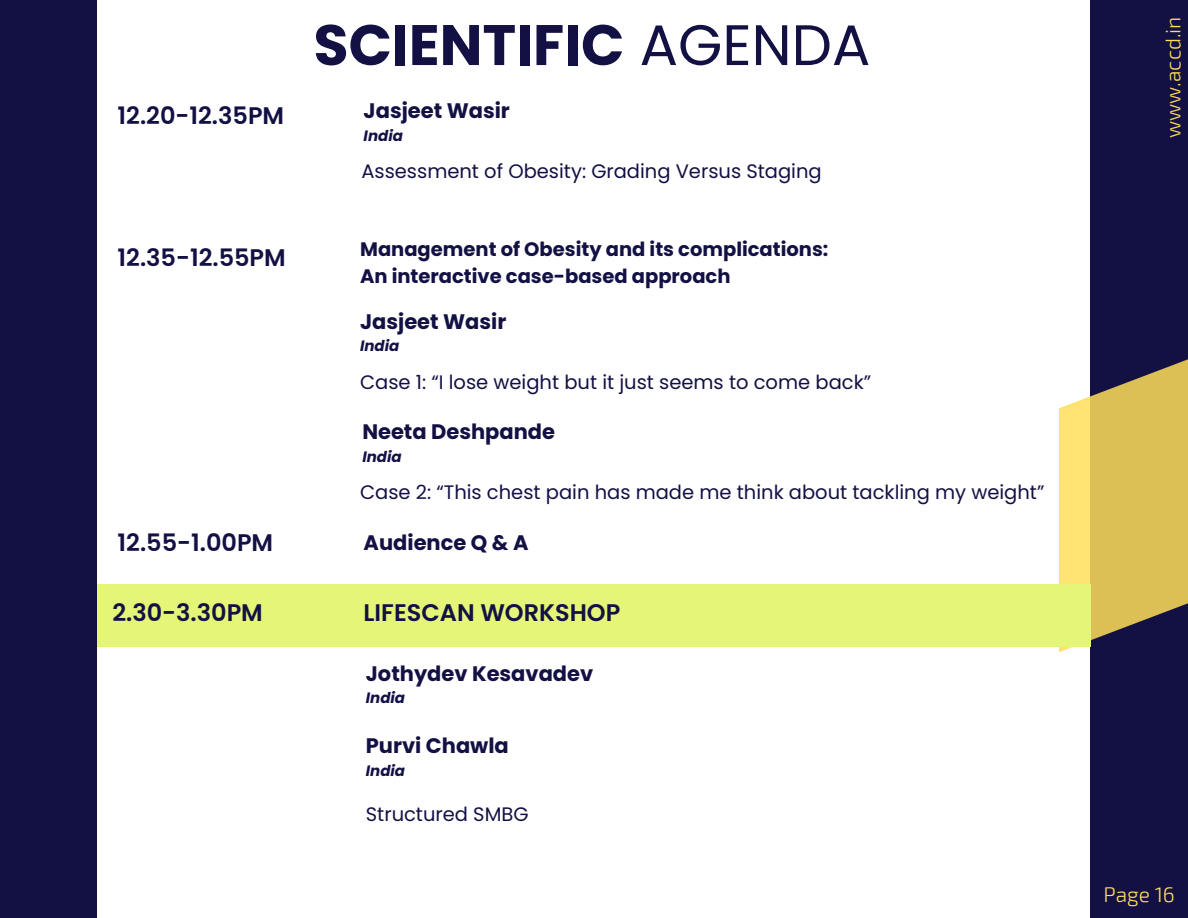
<style>
.page{position:relative;width:1188px;height:918px;background:#fff}
.page>*{position:absolute;margin:0;border:0;box-sizing:border-box;transform-origin:0 0}
.t1{font:700 57px "Poppins";color:#131144}
.t2{font:600 24px "Poppins";color:#131144}
.t3{font:700 21px "Poppins";color:#131144}
.t4{font:300 21px "Exo 2";color:#ffde59}
.t5{font:19.5px "Poppins";color:#131144}
.t6{font:700 19.5px/27px "Poppins";color:#131144}
.t7{font:italic 700 15px "Poppins";color:#131144}
.s1{font-weight:400}
</style>
<div class="page">
<div style="left:1090px;top:0;width:98px;height:918px;background:#131144"></div>
<svg style="left:1059px;top:359px;width:129px;height:293px;fill:#dcc055"></svg>
<div style="left:0;top:0;width:97px;height:918px;background:#131144"></div>
<div style="left:97px;top:584px;width:994px;height:63px;background:#e4f577"></div>
<p class="t2" style="left:118px;top:99px;width:168px">12.20-12.35PM</p>
<p class="t2" style="left:118px;top:241px;width:170px">12.35-12.55PM</p>
<p class="t2" style="left:118px;top:525px;width:157px">12.55-1.00PM</p>
<h1 class="t1" style="left:314px;top:5px;width:558px">SCIENTIFIC <span class="s1">AGENDA</span></h1>
<p class="t3" style="left:364px;top:96px;width:148px">Jasjeet Wasir</p>
<p class="t7" style="left:364px;top:125px;width:41px">India</p>
<p class="t5" style="left:361px;top:157px;width:462px">Assessment of Obesity: Grading Versus Staging</p>
<p class="t6" style="left:360px;top:236px;width:470px">Management of Obesity and its complications:<br>An interactive case-based approach</p>
<p class="t3" style="left:360px;top:307px;width:148px">Jasjeet Wasir</p>
<p class="t7" style="left:360px;top:336px;width:41px">India</p>
<p class="t5" style="left:360px;top:368px;width:512px">Case 1: “I lose weight but it just seems to come back”</p>
<p class="t3" style="left:362px;top:417px;width:194px">Neeta Deshpande</p>
<p class="t7" style="left:362px;top:446px;width:41px">India</p>
<p class="t5" style="left:360px;top:479px;width:686px">Case 2: “This chest pain has made me think about tackling my weight”</p>
<p class="t3" style="left:364px;top:528px;width:166px">Audience Q &amp; A</p>
<p class="t2" style="left:112px;top:596px;width:152px">2.30-3.30PM</p>
<p class="t2" style="left:364px;top:596px;width:258px">LIFESCAN WORKSHOP</p>
<p class="t3" style="left:366px;top:658px;width:229px">Jothydev Kesavadev</p>
<p class="t7" style="left:366px;top:687px;width:41px">India</p>
<p class="t3" style="left:366px;top:731px;width:145px">Purvi Chawla</p>
<p class="t7" style="left:366px;top:760px;width:41px">India</p>
<p class="t5" style="left:366px;top:801px;width:164px">Structured SMBG</p>
<p class="t4" style="left:1160px;top:138px;width:123px;rotate:-90deg">www.accd.in</p>
<p class="t4" style="left:1103px;top:881px;width:73px">Page 16</p>
</div>
